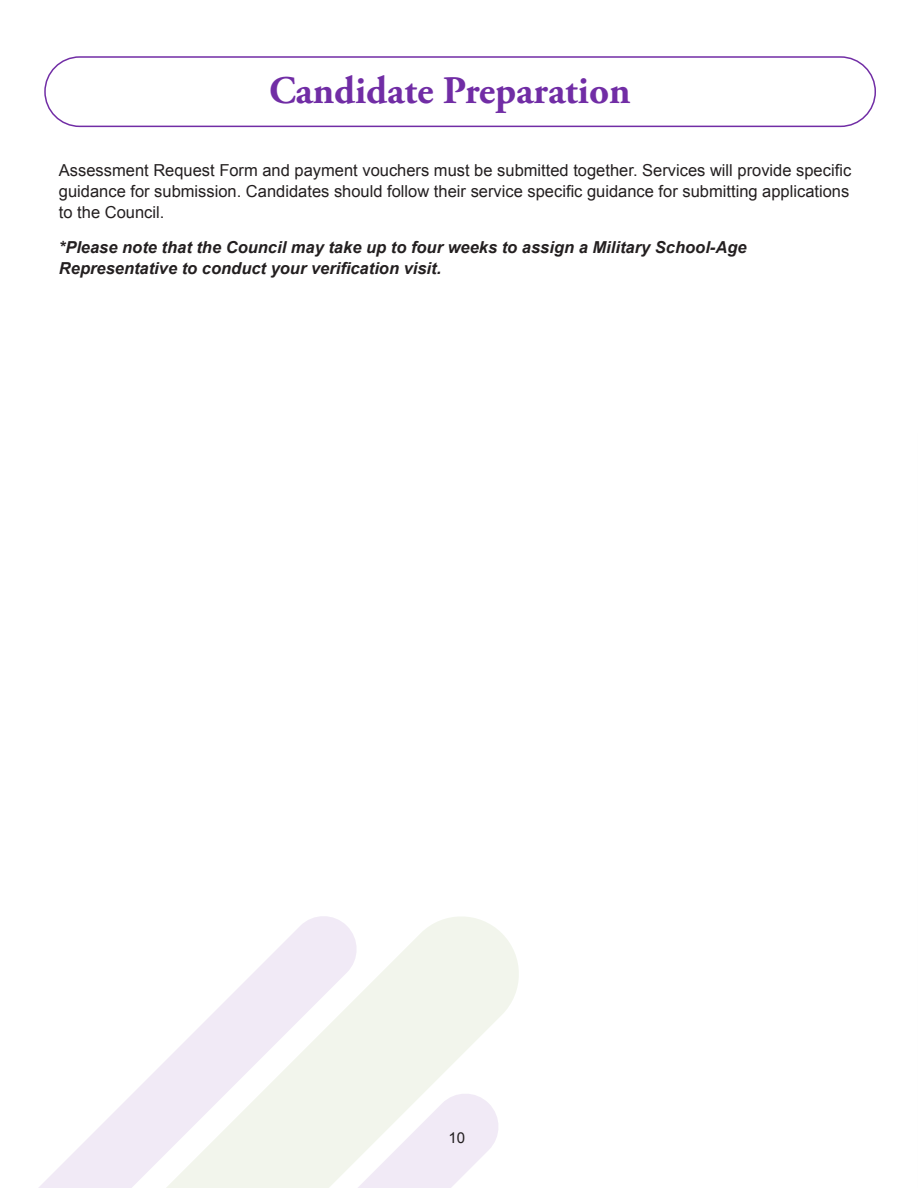
<style>
.page{position:relative;width:918px;height:1188px;background:#fff}
.page>*{position:absolute;margin:0;border:0;box-sizing:border-box;transform-origin:0 0}
.t1{font:700 39px "Adobe Garamond Pro";color:#712da5}
.Body{font:16.5px/21px "Arial";color:#231f20;text-align:justify}
.Body-2{font:italic 700 16.5px/21px "Arial";color:#231f20}
.t2{font:15px "Arial";color:#231f20}
</style>
<div class="page">
<svg style="left:360px;top:917px;width:159px;height:271px;fill:#f2f5ec"></svg>
<svg style="left:39px;top:916px;width:321px;height:272px"></svg>
<div style="left:44px;top:56px;width:832px;height:71px;border:2px solid #712da5;border-radius:35px"></div>
<p class="t1" style="left:269px;top:68px;width:363px">Candidate Preparation</p>
<p class="Body" style="left:59px;top:160px;width:794px">Assessment Request Form and payment vouchers must be submitted together. Services will provide specific guidance for submission. Candidates should follow their service specific guidance for submitting applications to the Council.</p>
<p class="Body-2" style="left:59px;top:237px;width:689px">*Please note that the Council may take up to four weeks to assign a Military School-Age<br>Representative to conduct your verification visit.</p>
<p class="t2" style="left:448px;top:1128px;width:18px">10</p>
</div>
